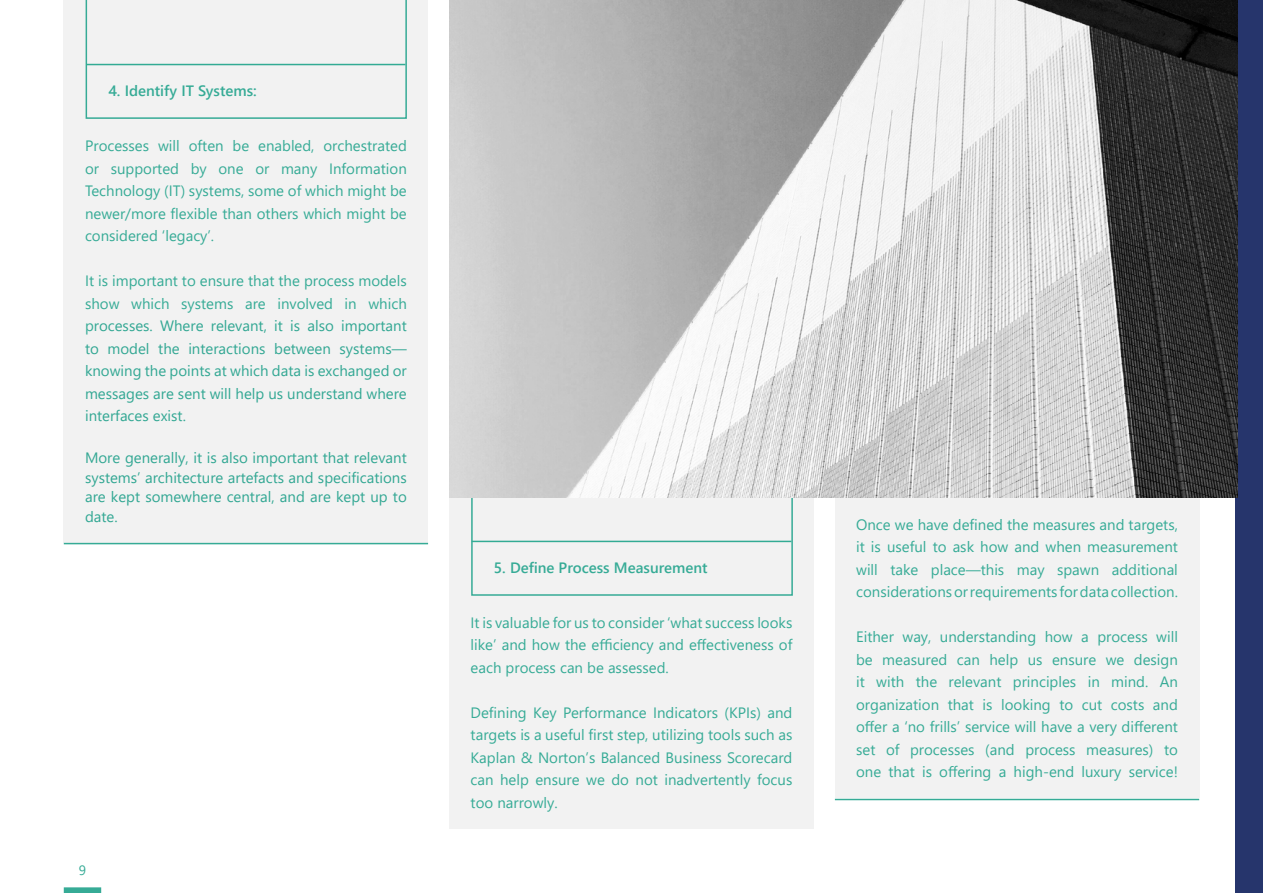
<style>
.page{position:relative;width:1263px;height:893px;background:#fff}
.page>*{position:absolute;margin:0;border:0;box-sizing:border-box;transform-origin:0 0}
.t1{font:15px/22.5px "Segoe UI";color:#36ab96;text-align:justify}
.t2{font:15px/22.5px "Segoe UI";color:#32a793;text-align:justify}
.t3{font:600 15px "Segoe UI";color:#36ab96}
.t4{font:13.5px "Segoe UI";color:#36ab96}
.s1{color:#36ab96}
</style>
<div class="page">
<div style="left:1235px;top:0;width:28px;height:893px;background:#26356c"></div>
<div style="left:64px;top:887px;width:37px;height:6px;background:#36ab96"></div>
<div style="left:449px;top:498px;width:365px;height:331px;background:#f2f2f2"></div>
<div style="left:471px;top:476px;width:322px;height:120px;border:2px solid #36ab96"></div>
<hr style="left:472px;top:541px;width:319px;height:1px;background:#33ab94">
<div style="left:64px;top:0;width:364px;height:543px;background:#f2f2f2"></div>
<svg style="left:86px;top:0;width:321px;height:119px"></svg>
<hr style="left:86px;top:64px;width:319px;height:1px;background:#33ab94">
<div style="left:835px;top:498px;width:364px;height:300px;background:#f2f2f2"></div>
<img style="left:449px;top:0;width:788px;height:498px">
<hr style="left:64px;top:543px;width:364px;height:1px;background:#36ab96">
<hr style="left:835px;top:799px;width:364px;height:1px;background:#36ab96">
<p class="t3" style="left:108px;top:79px;width:150px">4. Identify IT Systems:</p>
<p class="t1" style="left:85px;top:134px;width:323px">Processes will often be enabled, orchestrated or supported by one or many Information Technology (IT) systems, some of which might be newer/more flexible than others which might be considered ‘legacy’.</p>
<p class="t2" style="left:85px;top:269px;width:323px"><span class="s1">It is important to ensure that the process models show which systems are involved in which p</span>rocesses. Where relevant, it is also important to model the interactions between systems— knowing the points at which data is exchanged or messages are sent will help us understand where interfaces exist.</p>
<p class="t2" style="left:85px;top:448px;width:323px;line-height:19.5px">More generally, it is also important that relevant systems’ architecture artefacts and specifications are kept somewhere central, and are kept up to date.</p>
<p class="t4" style="left:79px;top:859px;width:9px">9</p>
<p class="t3" style="left:494px;top:556px;width:215px">5. Define Process Measurement</p>
<p class="t1" style="left:471px;top:611px;width:323px">It is valuable for us to consider ‘what success looks like’ and how the efficiency and effectiveness of each process can be assessed.</p>
<p class="t1" style="left:471px;top:701px;width:323px">Defining Key Performance Indicators (KPIs) and targets is a useful first step, utilizing tools such as Kaplan &amp; Norton’s Balanced Business Scorecard can help ensure we do not inadvertently focus too narrowly.</p>
<p class="t1" style="left:856px;top:513px;width:323px">Once we have defined the measures and targets, it is useful to ask how and when measurement will take place—this may spawn additional considerations or requirements for data collection.</p>
<p class="t1" style="left:856px;top:626px;width:323px">Either way, understanding how a process will be measured can help us ensure we design it with the relevant principles in mind. An organization that is looking to cut costs and offer a ‘no frills’ service will have a very different set of processes (and process measures) to one that is offering a high-end luxury service!</p>
</div>
